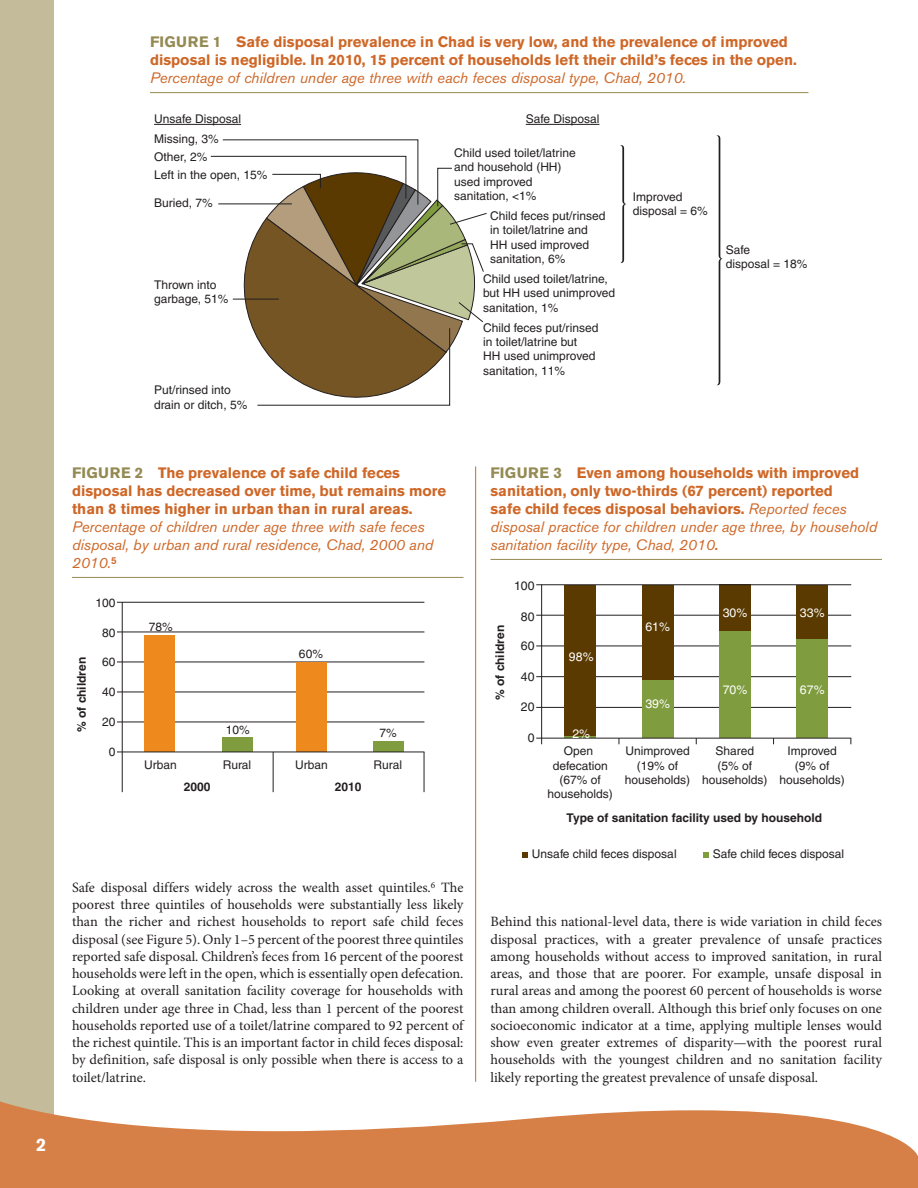
<style>
.page{position:relative;width:918px;height:1188px;background:#fff}
.page>*{position:absolute;margin:0;border:0;box-sizing:border-box;transform-origin:0 0}
.t1{font:700 18px "Akzidenz Grotesk BE";color:#fff}
.FG{font:700 15px/18px "Akzidenz Grotesk BE";color:#ce6727}
.TXF{font:14.25px/17.2px "Minion Pro";color:#231f20;text-align:justify}
.t2{font:12.3px "Helvetica";color:#fff}
.t3{font:12.3px "Helvetica";color:#231f20}
.t4{font:12px/14.4px "Helvetica";color:#231f20}
.t5{font:700 12px "Helvetica";color:#231f20}
.s1{color:#948a53}
.s2{font-weight:400;font-style:italic}
.s3{font-weight:500}
</style>
<div class="page">
<div style="left:0;top:0;width:54px;height:1188px;background:#c4bb9b"></div>
<svg style="left:0;top:1101px;width:918px;height:87px;fill:#d68047"></svg>
<hr style="left:475px;top:466px;width:1px;height:616px;background:#ce6727">
<hr style="left:150px;top:92px;width:658px;height:1px;background:#948a53">
<hr style="left:154px;top:124px;width:87px;height:1px;background:#231f20">
<hr style="left:526px;top:124px;width:73px;height:1px;background:#231f20">
<svg style="left:210px;top:139px;width:277px;height:267px"></svg>
<svg style="left:620px;top:145px;width:6px;height:118px"></svg>
<svg style="left:716px;top:135px;width:7px;height:250px"></svg>
<hr style="left:122px;top:602px;width:1px;height:190px;background:#231f20">
<hr style="left:273px;top:752px;width:1px;height:40px;background:#231f20">
<hr style="left:424px;top:752px;width:1px;height:40px;background:#231f20">
<hr style="left:117px;top:722px;width:307px;height:1px;background:#231f20">
<hr style="left:117px;top:692px;width:307px;height:1px;background:#231f20">
<hr style="left:117px;top:662px;width:307px;height:1px;background:#231f20">
<hr style="left:117px;top:632px;width:307px;height:1px;background:#231f20">
<hr style="left:117px;top:602px;width:307px;height:1px;background:#231f20">
<div style="left:145px;top:635px;width:30px;height:117px;background:#ed891d"></div>
<div style="left:222px;top:737px;width:31px;height:15px;background:#7f9c3f"></div>
<div style="left:296px;top:662px;width:31px;height:90px;background:#ed891d"></div>
<div style="left:374px;top:741px;width:30px;height:11px;background:#7f9c3f"></div>
<hr style="left:117px;top:752px;width:307px;height:1px;background:#231f20">
<hr style="left:72px;top:577px;width:392px;height:1px;background:#948a53">
<hr style="left:541px;top:585px;width:1px;height:153px;background:#231f20">
<hr style="left:536px;top:707px;width:315px;height:1px;background:#231f20">
<hr style="left:536px;top:676px;width:315px;height:1px;background:#231f20">
<hr style="left:536px;top:646px;width:315px;height:1px;background:#231f20">
<hr style="left:536px;top:615px;width:315px;height:1px;background:#231f20">
<svg style="left:565px;top:736px;width:31px;height:2px"></svg>
<div style="left:565px;top:585px;width:31px;height:151px;background:#5a3a00"></div>
<div style="left:642px;top:680px;width:31px;height:58px;background:#7f9c3f"></div>
<div style="left:642px;top:585px;width:31px;height:95px;background:#5a3a00"></div>
<div style="left:719px;top:631px;width:32px;height:107px;background:#7f9c3f"></div>
<div style="left:719px;top:584px;width:32px;height:47px;background:#5a3a00"></div>
<div style="left:797px;top:638px;width:31px;height:100px;background:#7f9c3f"></div>
<div style="left:797px;top:585px;width:31px;height:54px;background:#5a3a00"></div>
<hr style="left:536px;top:738px;width:315px;height:1px;background:#231f20">
<hr style="left:536px;top:584px;width:315px;height:1px;background:#231f20">
<svg style="left:522px;top:852px;width:6px;height:6px"></svg>
<svg style="left:703px;top:852px;width:6px;height:6px"></svg>
<hr style="left:490px;top:559px;width:392px;height:1px;background:#948a53">
<p class="t1" style="left:36px;top:1134px;width:12px">2</p>
<p class="FG" style="left:150px;top:33px;width:648px"><span class="s1">FIGURE 1</span> Safe disposal prevalence in Chad is very low, and the prevalence of improved disposal is negligible. In 2010, 15 percent of households left their child’s feces in the open.<br><span class="s2">Percentage of children under age three with each feces disposal type, Chad, 2010.</span></p>
<p class="t4" style="left:154px;top:112px;width:88px">Unsafe Disposal</p>
<p class="t4" style="left:526px;top:112px;width:75px">Safe Disposal</p>
<p class="t4" style="left:154px;top:132px;width:66px">Missing, 3%</p>
<p class="t4" style="left:154px;top:149px;width:55px">Other, 2%</p>
<p class="t4" style="left:154px;top:167px;width:115px">Left in the open, 15%</p>
<p class="t4" style="left:154px;top:196px;width:60px">Buried, 7%</p>
<p class="t4" style="left:154px;top:277px;width:76px">Thrown into garbage, 51%</p>
<p class="t4" style="left:154px;top:383px;width:95px">Put/rinsed into drain or ditch, 5%</p>
<p class="t4" style="left:454px;top:145px;width:123px">Child used toilet/latrine and household (HH) used improved sanitation, &lt;1%</p>
<p class="t4" style="left:490px;top:208px;width:117px">Child feces put/rinsed in toilet/latrine and<br>HH used improved sanitation, 6%</p>
<p class="t4" style="left:483px;top:271px;width:133px">Child used toilet/latrine, but HH used unimproved sanitation, 1%</p>
<p class="t4" style="left:483px;top:320px;width:117px">Child feces put/rinsed in toilet/latrine but<br>HH used unimproved sanitation, 11%</p>
<p class="t4" style="left:633px;top:190px;width:77px">Improved disposal = 6%</p>
<p class="t4" style="left:726px;top:243px;width:83px">Safe<br>disposal = 18%</p>
<p class="FG" style="left:72px;top:464px;width:376px"><span class="s1">FIGURE 2</span> The prevalence of safe child feces disposal has decreased over time, but remains more than 8 times higher in urban than in rural areas.<br><span class="s2">Percentage of children under age three with safe feces disposal, by urban and rural residence, Chad, 2000 and 2010.</span><sup>5</sup></p>
<p class="t5" style="left:74px;top:732px;width:77px;rotate:-90deg">% of children</p>
<p class="t4" style="left:95px;top:596px;width:22px">100</p>
<p class="t4" style="left:102px;top:626px;width:15px">80</p>
<p class="t4" style="left:102px;top:654px;width:15px">60</p>
<p class="t4" style="left:102px;top:684px;width:15px">40</p>
<p class="t4" style="left:102px;top:714px;width:15px">20</p>
<p class="t4" style="left:109px;top:744px;width:8px">0</p>
<p class="t4" style="left:149px;top:619px;width:26px">78%</p>
<p class="t4" style="left:226px;top:723px;width:26px">10%</p>
<p class="t4" style="left:144px;top:757px;width:34px">Urban</p>
<p class="t4" style="left:223px;top:757px;width:30px">Rural</p>
<p class="t5" style="left:184px;top:780px;width:28px">2000</p>
<p class="t4" style="left:299px;top:647px;width:26px">60%</p>
<p class="t4" style="left:379px;top:726px;width:19px">7%</p>
<p class="t4" style="left:295px;top:757px;width:34px">Urban</p>
<p class="t4" style="left:374px;top:757px;width:30px">Rural</p>
<p class="t5" style="left:335px;top:780px;width:28px">2010</p>
<p class="FG" style="left:490px;top:464px;width:388px"><span class="s1">FIGURE 3</span> Even among households with improved sanitation, only two-thirds (67 percent) reported<br>safe child feces disposal behaviors. <span class="s2">Reported feces disposal practice for children under age three, by household sanitation facility type, Chad, 2010</span><span class="s3">.</span></p>
<p class="t5" style="left:493px;top:700px;width:77px;rotate:-90deg">% of children</p>
<p class="t3" style="left:514px;top:578px;width:22px">100</p>
<p class="t3" style="left:521px;top:609px;width:15px">80</p>
<p class="t3" style="left:521px;top:638px;width:15px">60</p>
<p class="t3" style="left:521px;top:669px;width:15px">40</p>
<p class="t3" style="left:521px;top:700px;width:15px">20</p>
<p class="t3" style="left:528px;top:731px;width:8px">0</p>
<p class="t2" style="left:569px;top:650px;width:26px">98%</p>
<p class="t2" style="left:572px;top:726px;width:19px">2%</p>
<p class="t2" style="left:645px;top:620px;width:26px">61%</p>
<p class="t2" style="left:645px;top:696px;width:26px">39%</p>
<p class="t2" style="left:723px;top:606px;width:26px">30%</p>
<p class="t2" style="left:800px;top:606px;width:26px">33%</p>
<p class="t2" style="left:723px;top:682px;width:26px">70%</p>
<p class="t2" style="left:800px;top:682px;width:26px">67%</p>
<p class="t4" style="left:548px;top:744px;width:67px;text-align:center">Open defecation (67% of households)</p>
<p class="t5" style="left:566px;top:811px;width:257px">Type of sanitation facility used by household</p>
<p class="t4" style="left:625px;top:744px;width:67px;text-align:center">Unimproved (19% of households)</p>
<p class="t4" style="left:702px;top:744px;width:67px;text-align:center">Shared<br>(5% of households)</p>
<p class="t4" style="left:780px;top:744px;width:67px;text-align:center">Improved (9% of households)</p>
<p class="t4" style="left:532px;top:847px;width:146px">Unsafe child feces disposal</p>
<p class="t4" style="left:713px;top:847px;width:133px">Safe child feces disposal</p>
<p class="TXF" style="left:72px;top:879px;width:393px">Safe disposal differs widely across the wealth asset quintiles.<sup>6</sup> The poorest three quintiles of households were substantially less likely than the richer and richest households to report safe child feces disposal (see Figure 5). Only 1–5 percent of the poorest three quintiles reported safe disposal. Children’s feces from 16 percent of the poorest households were left in the open, which is essentially open defecation.<br>Looking at overall sanitation facility coverage for households with children under age three in Chad, less than 1 percent of the poorest households reported use of a toilet/latrine compared to 92 percent of the richest quintile. This is an important factor in child feces disposal: by definition, safe disposal is only possible when there is access to a toilet/latrine.</p>
<p class="TXF" style="left:490px;top:913px;width:393px">Behind this national-level data, there is wide variation in child feces disposal practices, with a greater prevalence of unsafe practices among households without access to improved sanitation, in rural areas, and those that are poorer. For example, unsafe disposal in rural areas and among the poorest 60 percent of households is worse than among children overall. Although this brief only focuses on one socioeconomic indicator at a time, applying multiple lenses would show even greater extremes of disparity—with the poorest rural households with the youngest children and no sanitation facility likely reporting the greatest prevalence of unsafe disposal.</p>
</div>
